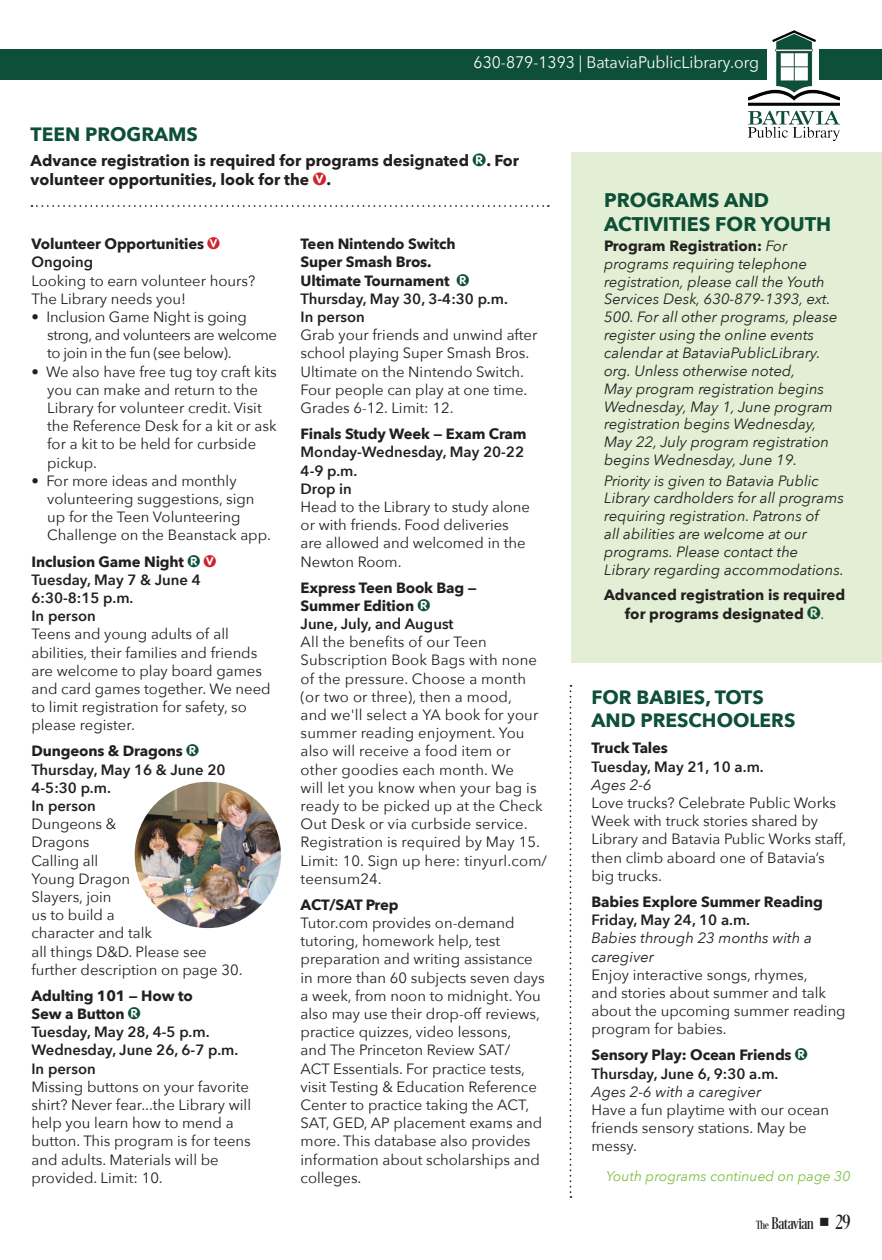
<style>
.page{position:relative;width:882px;height:1260px;background:#fff}
.page>*{position:absolute;margin:0;border:0;box-sizing:border-box;transform-origin:0 0}
.t1{font:700 19.6px/23.6px "Avenir Next";color:#0d4f37}
.t2{font:700 19.25px/23.1px "Avenir Next";color:#0d4f38}
.t3{font:17.5px "Desire Pro";color:#231f20}
.t4{font:16.62px "Avenir Next";color:#fff;scale:.95 1}
.t5{font:700 15.75px/18.9px "Avenir Next";color:#231f20}
.t6{font:14.88px/18.2px "Avenir Next";color:#231f20}
.t7{font:italic 14.88px/17.8px "Avenir Next";color:#231f20}
.t8{font:700 14.88px/18.2px "Avenir Next";letter-spacing:-.01em;color:#231f20}
.t9{font:600 14.88px/18.2px "Avenir Next";color:#231f20}
.t10{font:14.88px/18.2px "Avenir Next";letter-spacing:-.025em;color:#231f20}
.t11{font:700 14.88px "Avenir Next";letter-spacing:-.03em;color:#231f20}
.t12{font:italic 14px "Avenir Next";color:#7dc241}
.s1{font-family:"Circled";font-weight:400;color:#0d4f37}
.s2{font-family:"Circled";font-weight:400;color:#d1232a}
.s3{font-weight:700;font-style:normal}
.s4{font-family:"Circled";font-weight:400;font-size:15.75px;color:#0d4f37}
.s5{font-weight:400;font-style:italic}
.s6{font-size:12.25px}
.s7{font-size:21px}
</style>
<div class="page">
<div style="left:0;top:49px;width:767px;height:30px;background:#0d4f38"></div>
<img style="left:748px;top:31px;width:91px;height:109px">
<div style="left:820px;top:49px;width:62px;height:30px;background:#0d4f38"></div>
<svg style="left:32px;top:205px;width:517px;height:2px"></svg>
<div style="left:571px;top:152px;width:311px;height:511px;background:#e2efd4"></div>
<svg style="left:570px;top:685px;width:1px;height:513px"></svg>
<img style="left:135px;top:782px;width:146px;height:146px;border-radius:73px">
<p class="t2" style="left:31px;top:122px;width:169px">TEEN PROGRAMS</p>
<p class="t4" style="left:474px;top:48px;width:302px">630-879-1393 | BataviaPublicLibrary.org</p>
<p class="t5" style="left:31px;top:151px;width:490px">Advance registration is required for programs designated <span class="s1">R</span>. For volunteer opportunities, look for the <span class="s2">V</span>.</p>
<p class="t8" style="left:31px;top:235px;width:190px">Volunteer Opportunities <span class="s2">V</span></p>
<p class="t9" style="left:31px;top:253px;width:63px">Ongoing</p>
<p class="t6" style="left:31px;top:271px;width:225px">Looking to earn volunteer hours?<br>The Library needs you!</p>
<p class="t10" style="left:47px;top:307px;width:231px;text-indent:-16px">• Inclusion Game Night is going strong, and volunteers are welcome to join in the fun (see below).</p>
<p class="t6" style="left:47px;top:362px;width:231px;text-indent:-16px">• We also have free tug toy craft kits you can make and return to the<br>Library for volunteer credit. Visit the Reference Desk for a kit or ask for a kit to be held for curbside pickup.</p>
<p class="t6" style="left:47px;top:471px;width:225px;text-indent:-16px">• For more ideas and monthly volunteering suggestions, sign up for the Teen Volunteering<br>Challenge on the Beanstack app.</p>
<p class="t8" style="left:31px;top:552px;width:187px">Inclusion Game Night <span class="s1">R</span> <span class="s2">V</span></p>
<p class="t9" style="left:31px;top:570px;width:171px">Tuesday, May 7 &amp; June 4<br>6:30-8:15 p.m.</p>
<p class="t9" style="left:31px;top:606px;width:66px">In person</p>
<p class="t6" style="left:31px;top:624px;width:241px">Teens and young adults of all abilities, their families and friends are welcome to play board games and card games together. We need to limit registration for safety, so please register.</p>
<p class="t8" style="left:31px;top:742px;width:169px">Dungeons &amp; Dragons <span class="s1">R</span></p>
<p class="t9" style="left:31px;top:760px;width:196px">Thursday, May 16 &amp; June 20<br>4-5:30 p.m.</p>
<p class="t9" style="left:31px;top:796px;width:66px">In person</p>
<p class="t6" style="left:31px;top:814px;width:86px">Dungeons &amp;<br>Dragons</p>
<p class="t6" style="left:31px;top:851px;width:213px">Calling all<br>Young Dragon<br>Slayers, join<br>us to build a<br>character and talk<br>all things D&amp;D. Please see further description on page 30.</p>
<p class="t8" style="left:31px;top:986px;width:163px">Adulting 101 — How to<br>Sew a Button <span class="s1">R</span></p>
<p class="t9" style="left:31px;top:1023px;width:180px">Tuesday, May 28, 4-5 p.m.</p>
<p class="t9" style="left:31px;top:1041px;width:208px">Wednesday, June 26, 6-7 p.m.</p>
<p class="t9" style="left:31px;top:1059px;width:66px">In person</p>
<p class="t6" style="left:31px;top:1077px;width:221px">Missing buttons on your favorite shirt? Never fear...the Library will help you learn how to mend a button. This program is for teens and adults. Materials will be provided. Limit: 10.</p>
<p class="t8" style="left:301px;top:235px;width:170px">Teen Nintendo Switch<br>Super Smash Bros.<br>Ultimate Tournament <span class="s1">R</span></p>
<p class="t9" style="left:301px;top:289px;width:209px">Thursday, May 30, 3-4:30 p.m.</p>
<p class="t9" style="left:301px;top:307px;width:66px">In person</p>
<p class="t6" style="left:301px;top:325px;width:238px">Grab your friends and unwind after school playing Super Smash Bros.<br>Ultimate on the Nintendo Switch.<br>Four people can play at one time.<br>Grades 6-12. Limit: 12.</p>
<p class="t8" style="left:301px;top:425px;width:227px">Finals Study Week — Exam Cram</p>
<p class="t9" style="left:301px;top:443px;width:225px">Monday-Wednesday, May 20-22</p>
<p class="t9" style="left:301px;top:461px;width:58px">4-9 p.m.</p>
<p class="t9" style="left:301px;top:479px;width:53px">Drop in</p>
<p class="t6" style="left:301px;top:497px;width:231px">Head to the Library to study alone or with friends. Food deliveries are allowed and welcomed in the<br>Newton Room.</p>
<p class="t8" style="left:301px;top:578px;width:178px">Express Teen Book Bag —<br>Summer Edition <span class="s1">R</span></p>
<p class="t9" style="left:301px;top:614px;width:155px">June, July, and August</p>
<p class="t6" style="left:301px;top:632px;width:248px">All the benefits of our Teen<br>Subscription Book Bags with none of the pressure. Choose a month (or two or three), then a mood,<br>and we'll select a YA book for your summer reading enjoyment. You also will receive a food item or other goodies each month. We<br>will let you know when your bag is ready to be picked up at the Check<br>Out Desk or via curbside service.<br>Registration is required by May 15.<br>Limit: 10. Sign up here: tinyurl.com/ teensum24.</p>
<p class="t11" style="left:301px;top:892px;width:99px">ACT/SAT Prep</p>
<p class="t6" style="left:301px;top:913px;width:246px">Tutor.com provides on-demand tutoring, homework help, test preparation and writing assistance in more than 60 subjects seven days a week, from noon to midnight. You also may use their drop-off reviews, practice quizzes, video lessons,<br>and The Princeton Review SAT/<br>ACT Essentials. For practice tests, visit Testing &amp; Education Reference<br>Center to practice taking the ACT,<br>SAT, GED, AP placement exams and more. This database also provides information about scholarships and colleges.</p>
<p class="t1" style="left:604px;top:188px;width:229px">PROGRAMS AND<br>ACTIVITIES FOR YOUTH</p>
<p class="t7" style="left:604px;top:236px;width:235px"><span class="s3">Program Registration:</span> For programs requiring telephone registration, please call the Youth<br>Services Desk, 630-879-1393, ext.<br>500. For all other programs, please register using the online events calendar at BataviaPublicLibrary. org. Unless otherwise noted,<br>May program registration begins<br>Wednesday, May 1, June program registration begins Wednesday,<br>May 22, July program registration begins Wednesday, June 19.</p>
<p class="t7" style="left:604px;top:471px;width:242px">Priority is given to Batavia Public Library cardholders for all programs requiring registration. Patrons of<br>all abilities are welcome at our programs. Please contact the Library regarding accommodations.</p>
<p class="t8" style="left:604px;top:586px;width:243px;line-height:18.9px;text-align:center">Advanced registration is required for programs designated <span class="s4">R</span><span class="s5">.</span></p>
<p class="t2" style="left:592px;top:686px;width:205px">FOR BABIES, TOTS<br>AND PRESCHOOLERS</p>
<p class="t8" style="left:592px;top:739px;width:78px">Truck Tales</p>
<p class="t9" style="left:592px;top:757px;width:174px">Tuesday, May 21, 10 a.m.</p>
<p class="t7" style="left:592px;top:775px;width:62px">Ages 2-6</p>
<p class="t6" style="left:592px;top:793px;width:256px">Love trucks? Celebrate Public Works<br>Week with truck stories shared by<br>Library and Batavia Public Works staff, then climb aboard one of Batavia’s big trucks.</p>
<p class="t8" style="left:592px;top:892px;width:233px">Babies Explore Summer Reading</p>
<p class="t9" style="left:592px;top:910px;width:160px">Friday, May 24, 10 a.m.</p>
<p class="t7" style="left:592px;top:928px;width:222px">Babies through 23 months with a caregiver</p>
<p class="t6" style="left:592px;top:965px;width:256px">Enjoy interactive songs, rhymes,<br>and stories about summer and talk about the upcoming summer reading program for babies.</p>
<p class="t8" style="left:592px;top:1046px;width:218px">Sensory Play: Ocean Friends <span class="s1">R</span></p>
<p class="t9" style="left:592px;top:1064px;width:188px">Thursday, June 6, 9:30 a.m.</p>
<p class="t7" style="left:592px;top:1082px;width:171px">Ages 2-6 with a caregiver</p>
<p class="t6" style="left:592px;top:1100px;width:239px">Have a fun playtime with our ocean friends sensory stations. May be messy.</p>
<p class="t12" style="left:607px;top:1165px;width:245px">Youth programs continued on page 30</p>
<p class="t3" style="left:756px;top:1212px;width:96px"><span class="s6">The</span> Batavian ■ <span class="s7">29</span></p>
</div>
